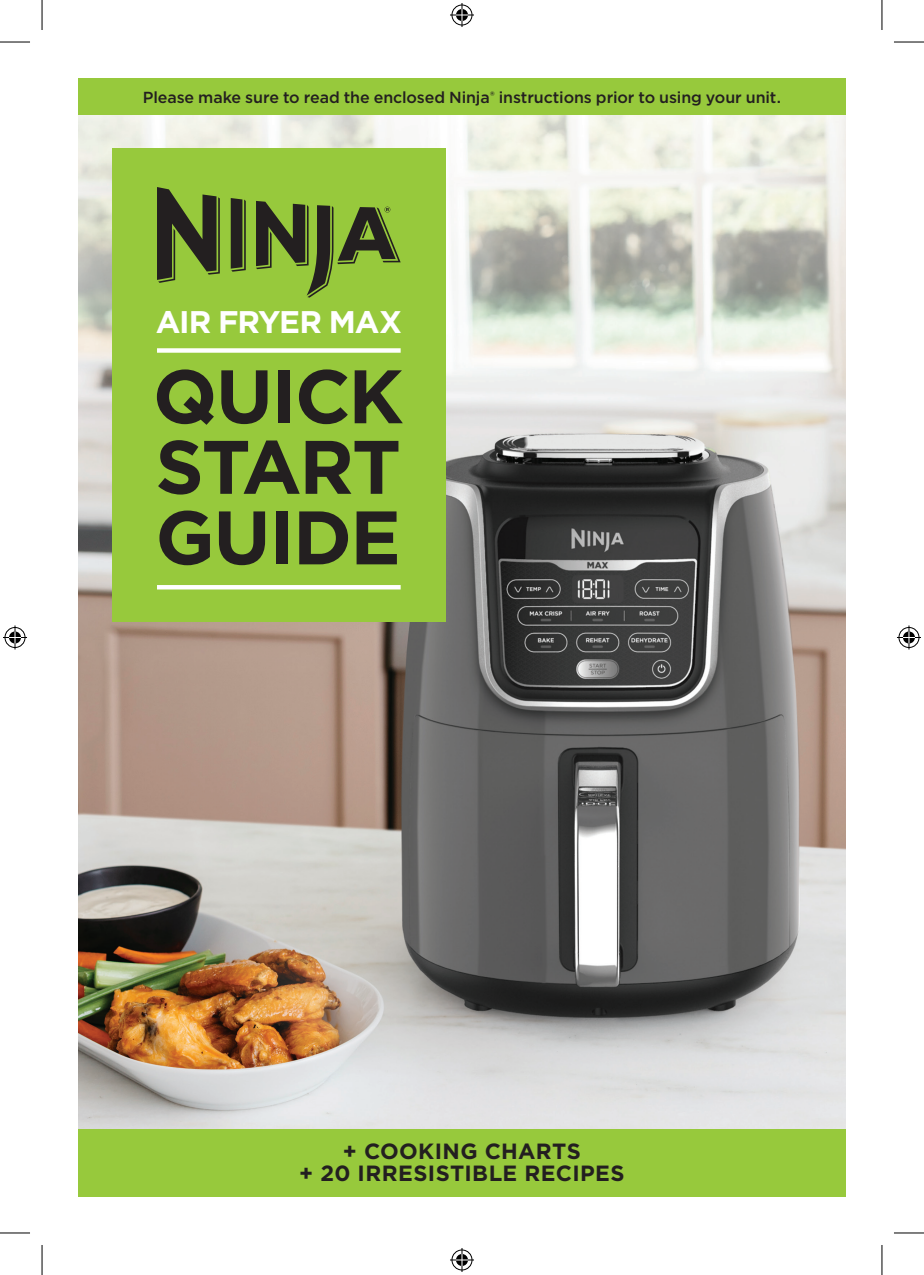
<style>
.page{position:relative;width:924px;height:1275px;background:#fff}
.page>*{position:absolute;margin:0;border:0;box-sizing:border-box;transform-origin:0 0}
.t1{font:700 75.6px/70.6px "Gotham";letter-spacing:-.025em;color:#231f20;text-align:justify}
.t2{font:700 31.2px "Gotham";letter-spacing:-.04em;color:#fff}
.t3{font:700 22px/22px "Gotham";letter-spacing:.015em;color:#231f20;text-align:center}
.t4{font:500 16px "Gotham";letter-spacing:-.01em;color:#231f20}
</style>
<div class="page">
<img style="left:78px;top:114px;width:767px;height:1015px">
<div style="left:78px;top:78px;width:767px;height:36px;background:#97c93c"></div>
<div style="left:78px;top:1129px;width:767px;height:68px;background:#97c93c"></div>
<div style="left:112px;top:148px;width:333px;height:473px;background:#97c93c"></div>
<svg style="left:157px;top:187px;width:63px;height:96px"></svg>
<svg style="left:231px;top:198px;width:15px;height:74px"></svg>
<svg style="left:256px;top:201px;width:144px;height:96px"></svg>
<div style="left:157px;top:348px;width:243px;height:5px;background:#fff"></div>
<hr style="left:157px;top:585px;width:243px;height:4px;background:#fff">
<hr style="left:0;top:42px;width:30px;height:1px;background:#000">
<hr style="left:893px;top:42px;width:30px;height:1px;background:#000">
<hr style="left:0;top:1232px;width:30px;height:1px;background:#000">
<hr style="left:893px;top:1232px;width:30px;height:1px;background:#000">
<hr style="left:42px;top:0;width:1px;height:30px;background:#000">
<hr style="left:42px;top:1245px;width:1px;height:30px;background:#000">
<hr style="left:881px;top:0;width:1px;height:30px;background:#000">
<hr style="left:881px;top:1245px;width:1px;height:30px;background:#000">
<svg style="left:450px;top:3px;width:24px;height:24px"></svg>
<svg style="left:450px;top:1248px;width:24px;height:24px"></svg>
<svg style="left:3px;top:625px;width:24px;height:24px"></svg>
<svg style="left:897px;top:625px;width:23px;height:24px"></svg>
<p class="t4" style="left:143px;top:87px;width:639px">Please make sure to read the enclosed Ninja<sup>®</sup> instructions prior to using your unit.</p>
<h2 class="t2" style="left:156px;top:301px;width:247px">AIR FRYER MAX</h2>
<h1 class="t1" style="left:153px;top:361px;width:252px">QUICK START GUIDE</h1>
<h3 class="t3" style="left:299px;top:1140px;width:327px">+ COOKING CHARTS<br>+ 20 IRRESISTIBLE RECIPES</h3>
</div>
